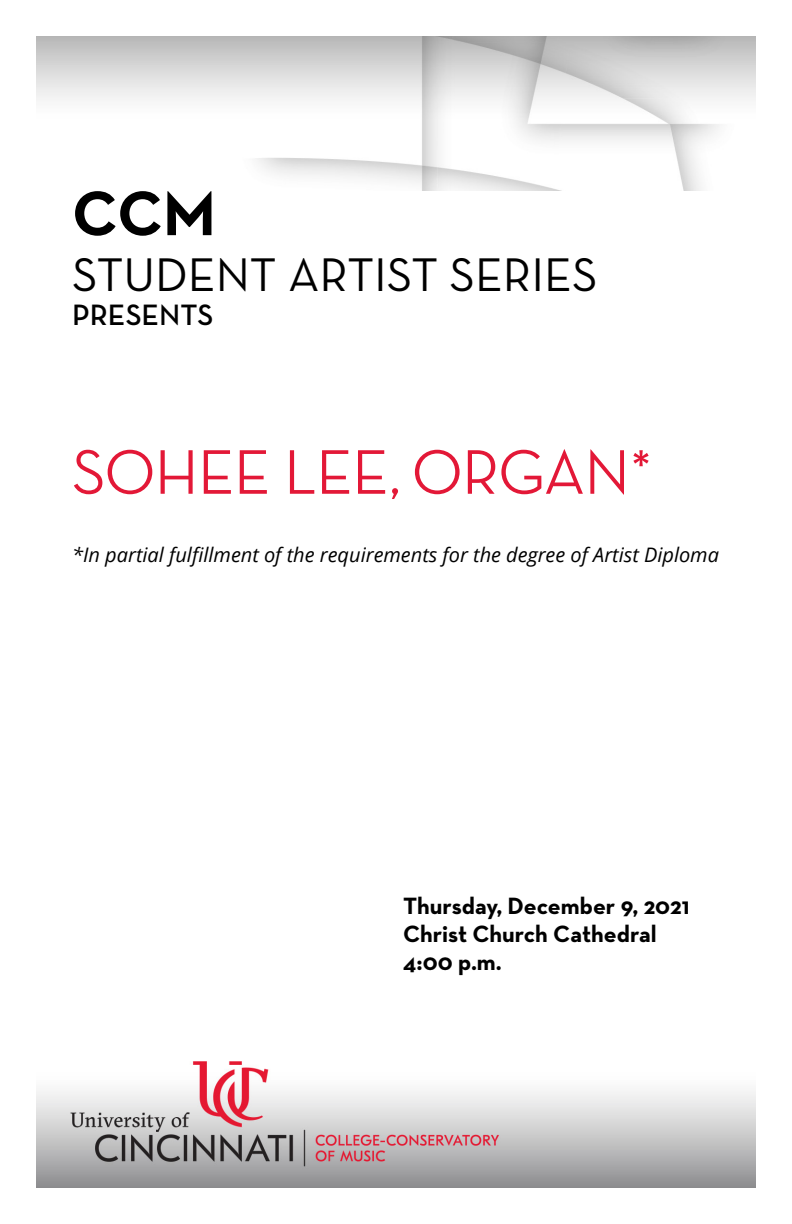
<style>
.page{position:relative;width:792px;height:1224px;background:#fff}
.page>*{position:absolute;margin:0;border:0;box-sizing:border-box;transform-origin:0 0}
.Concert_Title{font:500 64px "Neutra Disp";color:#e31837}
.Page_Intro{font:700 64px "Neutra Text";color:#000}
.Page_Intro-2{font:48px "Neutra Text";color:#000}
.Page_Intro-3{font:600 30px "Neutra Text";color:#000}
.Date_Venue_Time{font:700 24px "Neutra Text";color:#000}
.Concert_Title-2{font:italic 20px "Open Sans";color:#000}
</style>
<div class="page">
<img style="left:36px;top:36px;width:720px;height:154px">
<img style="left:36px;top:1061px;width:720px;height:127px">
<h1 class="Page_Intro" style="left:72px;top:173px;width:145px">CCM</h1>
<h1 class="Page_Intro-2" style="left:72px;top:246px;width:527px">STUDENT ARTIST SERIES</h1>
<h1 class="Page_Intro-3" style="left:72px;top:297px;width:143px">PRESENTS</h1>
<h1 class="Concert_Title" style="left:72px;top:437px;width:582px">SOHEE LEE, ORGAN*</h1>
<h1 class="Concert_Title-2" style="left:72px;top:541px;width:649px">*In partial fulfillment of the requirements for the degree of Artist Diploma</h1>
<h3 class="Date_Venue_Time" style="left:403px;top:891px;width:288px">Thursday, December 9, 2021</h3>
<h3 class="Date_Venue_Time" style="left:403px;top:919px;width:255px">Christ Church Cathedral</h3>
<h3 class="Date_Venue_Time" style="left:403px;top:947px;width:100px">4:00 p.m.</h3>
</div>
